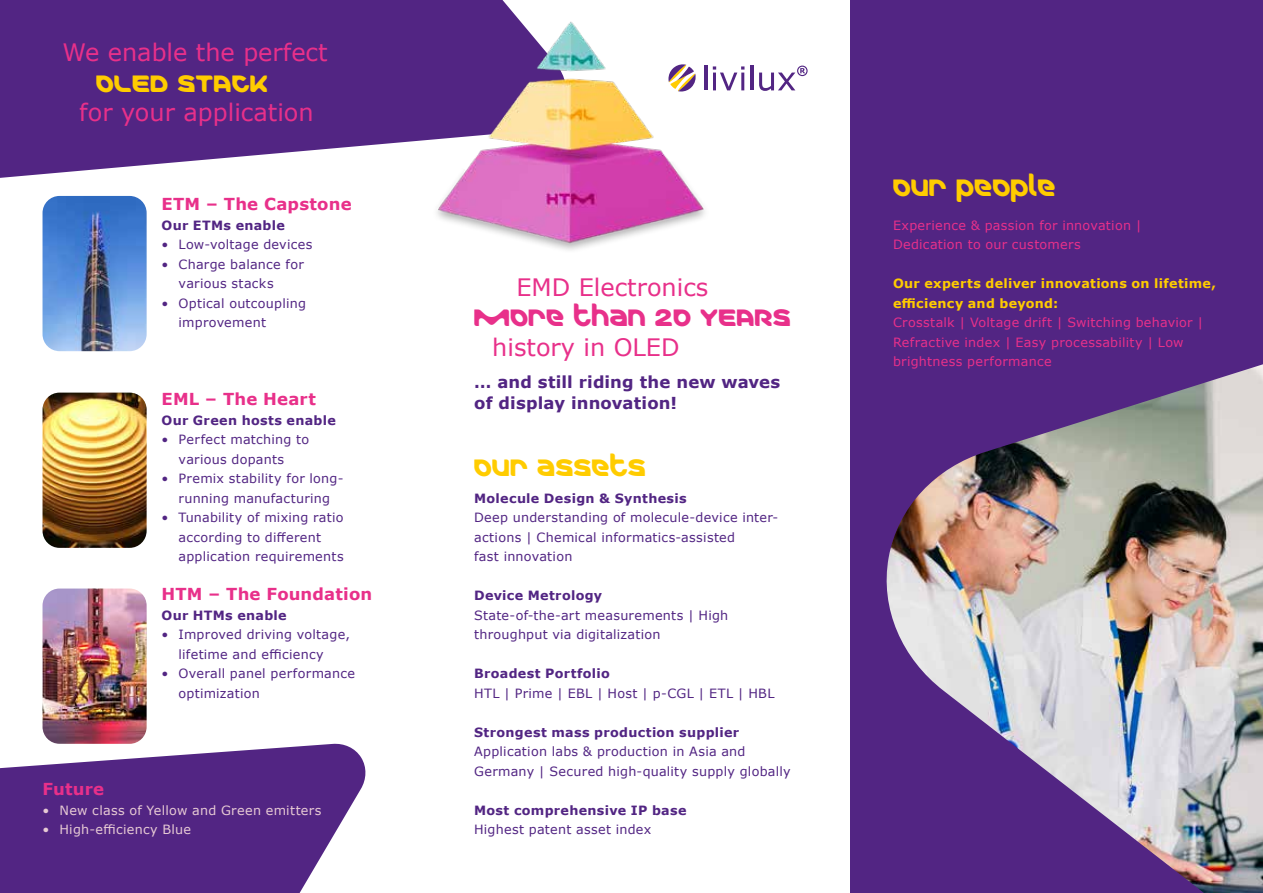
<style>
.page{position:relative;width:1263px;height:893px;background:#fff}
.page>*{position:absolute;margin:0;border:0;box-sizing:border-box;transform-origin:0 0}
.t1{font:24px "Verdana";color:#e8308a}
.t2{font:24px "Merck";color:#fc0}
.t3{font:24px "Merck";color:#e8308a}
.t4{font:700 16.5px "Verdana";letter-spacing:.01em;color:#e8308a}
.t5{font:700 16.5px/21px "Verdana";letter-spacing:.01em;color:#522583}
.t6{font:12.75px/19.5px "Verdana";letter-spacing:.02em;color:#522583}
.t7{font:12.75px/19.5px "Verdana";letter-spacing:.02em;color:#e8308a}
.t8{font:700 12.75px "Verdana";letter-spacing:.02em;color:#522583}
.t9{font:700 12.75px/19.5px "Verdana";letter-spacing:.02em;color:#fc0}
.t10{font:12.75px "Verdana";letter-spacing:.02em;color:#e7cad4}
</style>
<div class="page">
<div style="left:850px;top:0;width:413px;height:893px;background:#522583"></div>
<svg style="left:0;top:0;width:511px;height:178px;background:#643c90"></svg>
<svg style="left:0;top:743px;width:366px;height:150px;background:#6b4595"></svg>
<img style="left:886px;top:364px;width:377px;height:529px">
<img style="left:425px;top:10px;width:291px;height:240px">
<img style="left:43px;top:196px;width:104px;height:155px">
<img style="left:43px;top:393px;width:104px;height:155px">
<img style="left:43px;top:588px;width:104px;height:156px">
<hr style="left:704px;top:66px;width:3px;height:24px;background:#522583">
<svg style="left:713px;top:66px;width:31px;height:24px"></svg>
<hr style="left:750px;top:66px;width:3px;height:24px;background:#522583">
<svg style="left:759px;top:66px;width:49px;height:25px"></svg>
<svg style="left:668px;top:64px;width:28px;height:28px"></svg>
<h1 class="t1" style="left:62px;top:36px;width:267px">We enable the perfect</h1>
<h1 class="t2" style="left:96px;top:65px;width:174px">OLED STACK</h1>
<h1 class="t1" style="left:79px;top:96px;width:236px">for your application</h1>
<p class="t4" style="left:162px;top:192px;width:192px">ETM – The Capstone</p>
<p class="t8" style="left:162px;top:216px;width:125px">Our ETMs enable</p>
<p class="t6" style="left:162px;top:234px;width:152px">• Low-voltage devices</p>
<p class="t6" style="left:179px;top:254px;width:127px;text-indent:-17px">• Charge balance for various stacks</p>
<p class="t6" style="left:179px;top:293px;width:129px;text-indent:-17px">• Optical outcoupling improvement</p>
<p class="t4" style="left:162px;top:387px;width:156px">EML – The Heart</p>
<p class="t8" style="left:162px;top:411px;width:176px">Our Green hosts enable</p>
<p class="t6" style="left:179px;top:429px;width:132px;text-indent:-17px">• Perfect matching to various dopants</p>
<p class="t6" style="left:162px;top:468px;width:183px;text-align:center">• Premix stability for long&shy;running manufacturing</p>
<p class="t6" style="left:179px;top:507px;width:167px;text-indent:-17px">• Tunability of mixing ratio according to different application requirements</p>
<p class="t4" style="left:162px;top:582px;width:212px">HTM – The Foundation</p>
<p class="t8" style="left:162px;top:606px;width:127px">Our HTMs enable</p>
<p class="t6" style="left:179px;top:624px;width:173px;text-indent:-17px">• Improved driving voltage, lifetime and efficiency</p>
<p class="t6" style="left:179px;top:663px;width:178px;text-indent:-17px">• Overall panel performance optimization</p>
<p class="t4" style="left:43px;top:777px;width:63px">Future</p>
<p class="t10" style="left:43px;top:801px;width:281px">• New class of Yellow and Green emitters</p>
<p class="t10" style="left:43px;top:821px;width:150px">• High-efficiency Blue</p>
<h1 class="t1" style="left:516px;top:271px;width:193px">EMD Electronics</h1>
<h1 class="t3" style="left:474px;top:298px;width:319px">MORE THAN 20 YEARS</h1>
<h1 class="t1" style="left:492px;top:331px;width:189px">history in OLED</h1>
<p class="t5" style="left:474px;top:371px;width:308px">… and still riding the new waves of display innovation!</p>
<h1 class="t2" style="left:474px;top:448px;width:174px">OUR ASSETS</h1>
<p class="t8" style="left:474px;top:489px;width:214px">Molecule Design &amp; Synthesis</p>
<p class="t6" style="left:474px;top:507px;width:306px">Deep understanding of molecule-device inter&shy;actions | Chemical informatics-assisted<br>fast innovation</p>
<p class="t8" style="left:474px;top:586px;width:130px">Device Metrology</p>
<p class="t6" style="left:474px;top:605px;width:256px">State-of-the-art measurements | High throughput via digitalization</p>
<p class="t8" style="left:474px;top:664px;width:137px">Broadest Portfolio</p>
<p class="t6" style="left:474px;top:683px;width:302px">HTL | Prime | EBL | Host | p-CGL | ETL | HBL</p>
<p class="t8" style="left:474px;top:723px;width:266px">Strongest mass production supplier</p>
<p class="t6" style="left:474px;top:741px;width:318px">Application labs &amp; production in Asia and<br>Germany | Secured high-quality supply globally</p>
<p class="t8" style="left:474px;top:801px;width:214px">Most comprehensive IP base</p>
<p class="t6" style="left:474px;top:819px;width:179px">Highest patent asset index</p>
<h1 class="t2" style="left:893px;top:168px;width:165px">OUR PEOPLE</h1>
<p class="t7" style="left:893px;top:215px;width:250px">Experience &amp; passion for innovation |<br>Dedication to our customers</p>
<p class="t9" style="left:893px;top:273px;width:324px">Our experts deliver innovations on lifetime, efficiency and beyond:</p>
<p class="t7" style="left:893px;top:312px;width:312px">Crosstalk | Voltage drift | Switching behavior |<br>Refractive index | Easy processability | Low brightness performance</p>
</div>
